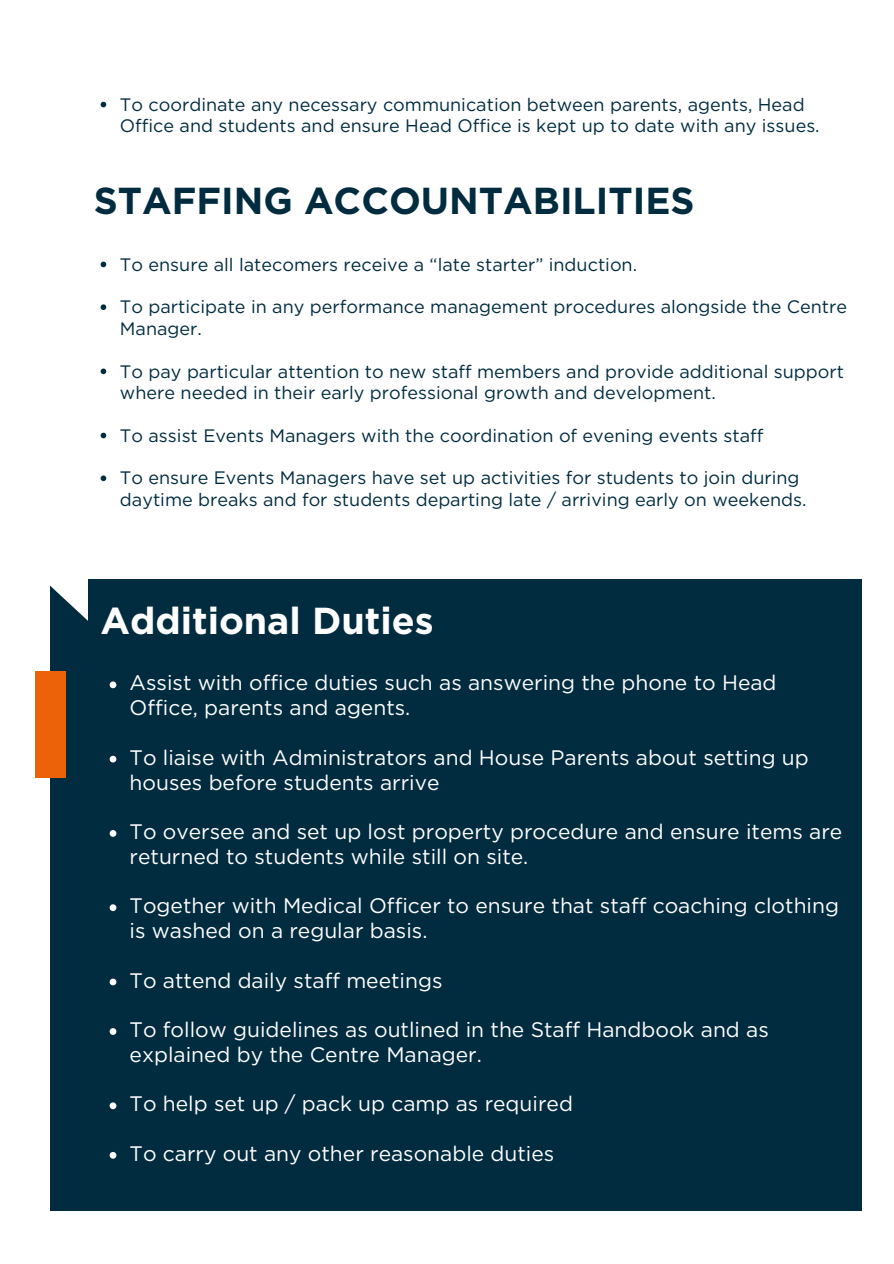
<style>
.page{position:relative;width:894px;height:1264px;background:#fff}
.page>*{position:absolute;margin:0;border:0;box-sizing:border-box;transform-origin:0 0}
.t1{font:700 37.5px "Gotham";color:#012c40}
.t2{font:700 37.5px "Gotham";color:#fff}
.t3{font:21px/24.8px "Gotham";color:#fff}
.t4{font:18px/21.3px "Gotham";color:#012c40}
</style>
<div class="page">
<div style="left:50px;top:579px;width:811px;height:631px;background:#012c40"></div>
<svg style="left:50px;top:579px;width:38px;height:42px"></svg>
<div style="left:35px;top:671px;width:30px;height:106px;background:#eb6209"></div>
<svg style="left:110px;top:681px;width:6px;height:7px"></svg>
<svg style="left:110px;top:755px;width:6px;height:7px"></svg>
<svg style="left:110px;top:830px;width:6px;height:6px"></svg>
<svg style="left:110px;top:904px;width:6px;height:7px"></svg>
<svg style="left:110px;top:978px;width:6px;height:7px"></svg>
<svg style="left:110px;top:1028px;width:6px;height:6px"></svg>
<svg style="left:110px;top:1102px;width:6px;height:7px"></svg>
<svg style="left:110px;top:1152px;width:6px;height:6px"></svg>
<svg style="left:101px;top:261px;width:5px;height:6px"></svg>
<svg style="left:101px;top:304px;width:5px;height:6px"></svg>
<svg style="left:101px;top:368px;width:5px;height:6px"></svg>
<svg style="left:101px;top:432px;width:5px;height:6px"></svg>
<svg style="left:101px;top:475px;width:5px;height:6px"></svg>
<svg style="left:101px;top:102px;width:5px;height:5px"></svg>
<p class="t4" style="left:120px;top:94px;width:701px">To coordinate any necessary communication between parents, agents, Head<br>Office and students and ensure Head Office is kept up to date with any issues.</p>
<p class="t1" style="left:94px;top:178px;width:602px">STAFFING ACCOUNTABILITIES</p>
<p class="t4" style="left:120px;top:253px;width:518px">To ensure all latecomers receive a “late starter” induction.</p>
<p class="t4" style="left:120px;top:296px;width:728px">To participate in any performance management procedures alongside the Centre<br>Manager.</p>
<p class="t4" style="left:120px;top:360px;width:725px">To pay particular attention to new staff members and provide additional support where needed in their early professional growth and development.</p>
<p class="t4" style="left:120px;top:424px;width:644px">To assist Events Managers with the coordination of evening events staff</p>
<p class="t4" style="left:120px;top:467px;width:688px">To ensure Events Managers have set up activities for students to join during daytime breaks and for students departing late / arriving early on weekends.</p>
<p class="t2" style="left:100px;top:598px;width:334px">Additional Duties</p>
<h1 class="t3" style="left:129px;top:670px;width:648px">Assist with office duties such as answering the phone to Head<br>Office, parents and agents.</h1>
<p class="t3" style="left:129px;top:744px;width:680px">To liaise with Administrators and House Parents about setting up houses before students arrive</p>
<p class="t3" style="left:129px;top:819px;width:714px">To oversee and set up lost property procedure and ensure items are returned to students while still on site.</p>
<p class="t3" style="left:129px;top:893px;width:710px">Together with Medical Officer to ensure that staff coaching clothing is washed on a regular basis.</p>
<p class="t3" style="left:129px;top:967px;width:314px">To attend daily staff meetings</p>
<p class="t3" style="left:129px;top:1017px;width:640px">To follow guidelines as outlined in the Staff Handbook and as explained by the Centre Manager.</p>
<h2 class="t3" style="left:129px;top:1091px;width:445px">To help set up / pack up camp as required</h2>
<p class="t3" style="left:129px;top:1140px;width:426px">To carry out any other reasonable duties</p>
</div>
